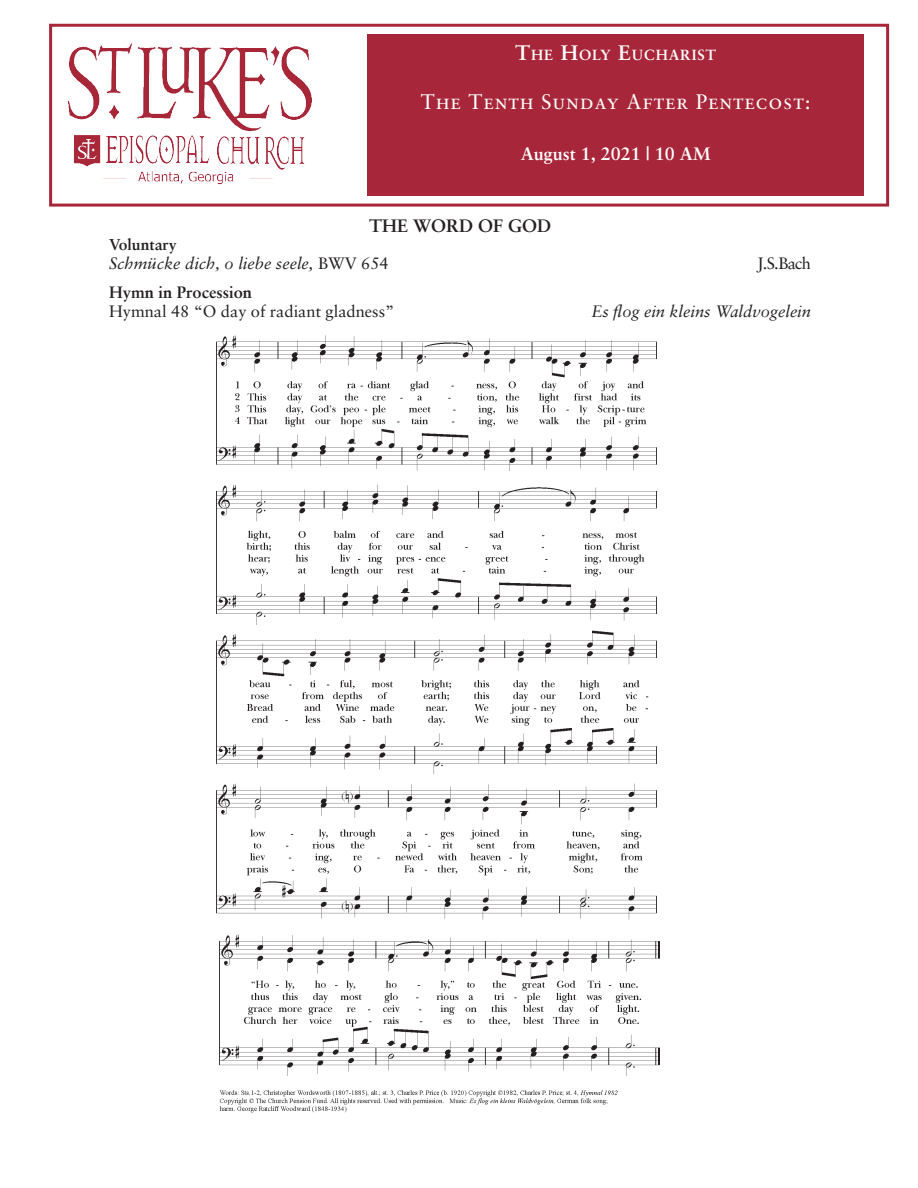
<style>
.page{position:relative;width:918px;height:1188px;background:#fff}
.page>*{position:absolute;margin:0;border:0;box-sizing:border-box;transform-origin:0 0}
.t1{font:21px "Sabon LT Pro";letter-spacing:.04em;color:#fff}
.t2{font:700 18px "Sabon LT Pro";color:#fff}
.Heading{font:700 18px "Sabon LT Pro";color:#231f20}
.Text{font:italic 16.5px "Sabon LT Pro";color:#231f20}
.Text-2{font:16.5px "Sabon LT Pro";color:#231f20}
.Text-3{font:700 16.5px "Sabon LT Pro";color:#231f20}
.Text-4{font:700 15.75px "Sabon LT Pro";color:#231f20}
.Heading-2{font:700 14.7px "Sabon LT Pro";letter-spacing:.055em;color:#fff}
.s1{font-size:21px}
.s2{font-style:normal}
</style>
<div class="page">
<div style="left:49px;top:24px;width:840px;height:183px;border:3px solid #a82639"></div>
<img style="left:68px;top:44px;width:244px;height:141px">
<div style="left:368px;top:34px;width:496px;height:162px;background:#a82639"></div>
<img style="left:217px;top:335px;width:439px;height:585px">
<img style="left:219px;top:934px;width:440px;height:178px">
<p class="Heading-2" style="left:515px;top:45px;width:202px"><span class="s1">T</span>HE <span class="s1">H</span>OLY <span class="s1">E</span>UCHARIST</p>
<p class="t1" style="left:421px;top:89px;width:391px">The Tenth Sunday After Pentecost:</p>
<p class="t2" style="left:521px;top:143px;width:192px">August 1, 2021 | 10 AM</p>
<p class="Heading" style="left:369px;top:214px;width:184px">THE WORD OF GOD</p>
<p class="Text-4" style="left:109px;top:235px;width:69px">Voluntary</p>
<p class="Text" style="left:109px;top:253px;width:281px">Schmücke dich, o liebe seele, <span class="s2">BWV 654</span></p>
<p class="Text-2" style="left:757px;top:253px;width:56px">J.S. Bach</p>
<p class="Text-3" style="left:109px;top:282px;width:145px">Hymn in Procession</p>
<p class="Text-2" style="left:109px;top:301px;width:287px">Hymnal 48 “O day of radiant gladness”</p>
<p class="Text" style="left:591px;top:301px;width:221px">Es flog ein kleins Waldvogelein</p>
</div>
